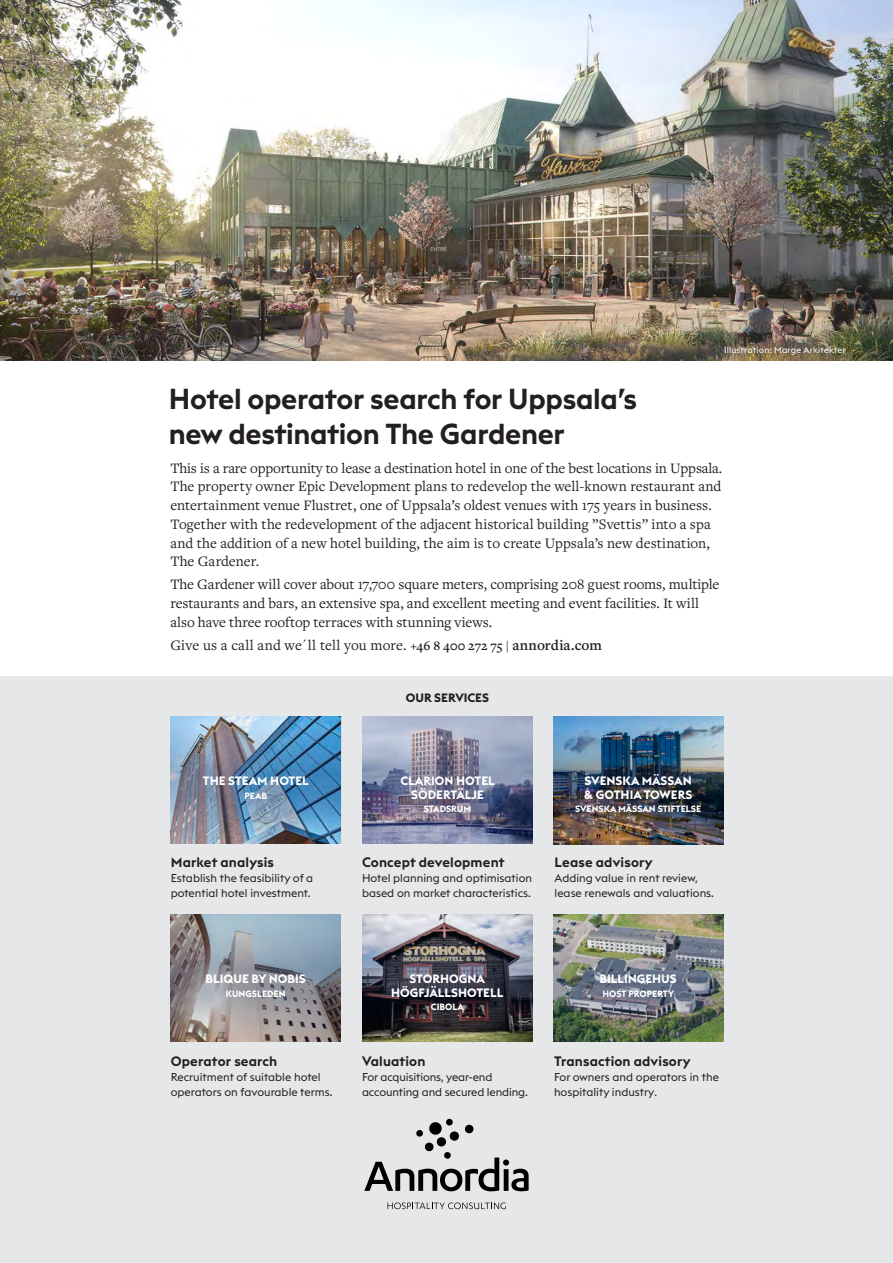
<style>
.page{position:relative;width:893px;height:1263px;background:#fff}
.page>*{position:absolute;margin:0;border:0;box-sizing:border-box;transform-origin:0 0}
.t1{font:600 28.5px/34.5px "Euclid Triangle";letter-spacing:-.01em;color:#231f20}
.t2{font:15px/18.8px "Freight Text Pro";letter-spacing:-.005em;color:#231f20}
.t3{font:600 13.5px "Euclid Triangle";letter-spacing:.01em;color:#231f20}
.t4{font:700 12px/13.5px "Euclid Triangle";color:#fff;text-align:center}
.t5{font:700 12px "Euclid Triangle";color:#231f20}
.t6{font:11.25px/15px "Euclid Triangle";color:#231f20}
.t7{font:700 9px "Euclid Triangle";color:#fff}
.t8{font:8.7px "Euclid Triangle";letter-spacing:.02em;color:#fff}
.s1{font-weight:600;font-size:13.5px}
.s2{font-size:13.5px}
.s3{font-weight:600}
.s4{font-size:10.5px}
</style>
<div class="page">
<div style="left:0;top:676px;width:893px;height:587px;background:#e6e7e9"></div>
<img style="left:171px;top:914px;width:170px;height:8px">
<img style="left:553px;top:716px;width:170px;height:12px">
<img style="left:362px;top:914px;width:170px;height:128px">
<svg style="left:171px;top:922px;width:170px;height:120px;background:#919298"></svg>
<img style="left:553px;top:728px;width:170px;height:116px">
<img style="left:362px;top:716px;width:170px;height:128px">
<img style="left:362px;top:739px;width:170px;height:104px">
<img style="left:171px;top:716px;width:170px;height:8px">
<img style="left:171px;top:724px;width:170px;height:120px">
<svg style="left:364px;top:1119px;width:165px;height:72px"></svg>
<svg style="left:387px;top:1202px;width:119px;height:7px"></svg>
<img style="left:553px;top:914px;width:170px;height:24px">
<img style="left:553px;top:938px;width:170px;height:104px">
<svg style="left:406px;top:966px;width:24px;height:12px"></svg>
<svg style="left:460px;top:965px;width:25px;height:13px"></svg>
<img style="left:0;top:0;width:893px;height:361px">
<h1 class="t1" style="left:169px;top:382px;width:470px">Hotel operator search for Uppsala’s new destination The Gardener</h1>
<p class="t8" style="left:724px;top:344px;width:123px">Illustration: Marge Arkitekter</p>
<p class="t2" style="left:170px;top:458px;width:553px">This is a rare opportunity to lease a destination hotel in one of the best locations in Uppsala.<br>The property owner Epic Development plans to redevelop the well-known restaurant and entertainment venue Flustret, one of Uppsala’s oldest venues with 175 years in business.<br>Together with the redevelopment of the adjacent historical building ”Svettis” into a spa and the addition of a new hotel building, the aim is to create Uppsala’s new destination, The Gardener.</p>
<p class="t2" style="left:170px;top:574px;width:550px">The Gardener will cover about 17,700 square meters, comprising 208 guest rooms, multiple restaurants and bars, an extensive spa, and excellent meeting and event facilities. It will also have three rooftop terraces with stunning views.</p>
<p class="t2" style="left:170px;top:635px;width:433px">Give us a call and we´ll tell you more. <span class="s1">+46 8 400 272 75</span> <span class="s2">|</span> <span class="s3">annordia.com</span></p>
<p class="t4" style="left:203px;top:775px;width:108px">THE STEAM HOTEL</p>
<p class="t7" style="left:244px;top:790px;width:24px">PEAB</p>
<p class="t3" style="left:171px;top:854px;width:105px">Market analysis</p>
<p class="t6" style="left:171px;top:871px;width:144px">Establish the feasibility of a potential hotel investment.</p>
<p class="t5" style="left:406px;top:690px;width:85px">OUR SERVICES</p>
<p class="t4" style="left:400px;top:775px;width:96px">CLARION HOTEL<br>SÖDERTÄLJE</p>
<p class="t7" style="left:424px;top:803px;width:49px">STADSRUM</p>
<p class="t3" style="left:362px;top:854px;width:144px">Concept development</p>
<p class="t6" style="left:362px;top:871px;width:172px">Hotel planning and optimisation based on market characteristics.</p>
<p class="t4" style="left:584px;top:775px;width:110px;text-align:left">SVENSKA MÄSSAN &amp; GOTHIA TOWERS</p>
<p class="t7" style="left:575px;top:803px;width:127px">SVENSKA MÄSSAN STIFTELSE</p>
<p class="t3" style="left:555px;top:854px;width:100px">Lease advisory</p>
<p class="t6" style="left:555px;top:871px;width:161px">Adding value in rent review, lease renewals and valuations.</p>
<p class="t4" style="left:206px;top:972px;width:102px">BLIQUE BY NOBIS</p>
<p class="t7" style="left:226px;top:988px;width:61px">KUNGSLEDEN</p>
<p class="t3" style="left:171px;top:1052px;width:108px">Operator search</p>
<p class="t6" style="left:171px;top:1069px;width:163px">Recruitment of suitable hotel operators on favourable terms.</p>
<p class="t4" style="left:391px;top:972px;width:114px">STORHOGNA<br>HÖGFJÄLLSHOTELL</p>
<p class="t7" style="left:431px;top:1001px;width:34px">CIBOLA</p>
<p class="t3" style="left:362px;top:1052px;width:65px">Valuation</p>
<p class="t6" style="left:362px;top:1069px;width:168px">For acquisitions, year-end accounting and secured lending.</p>
<p class="t4" style="left:599px;top:972px;width:79px">BILLINGEHUS</p>
<p class="t7" style="left:602px;top:988px;width:73px">HOST PROPERTY</p>
<p class="t3" style="left:554px;top:1052px;width:138px">Transaction advisory</p>
<p class="t6" style="left:554px;top:1069px;width:166px">For owners and operators in the hospitality industry<span class="s4">.</span></p>
</div>
